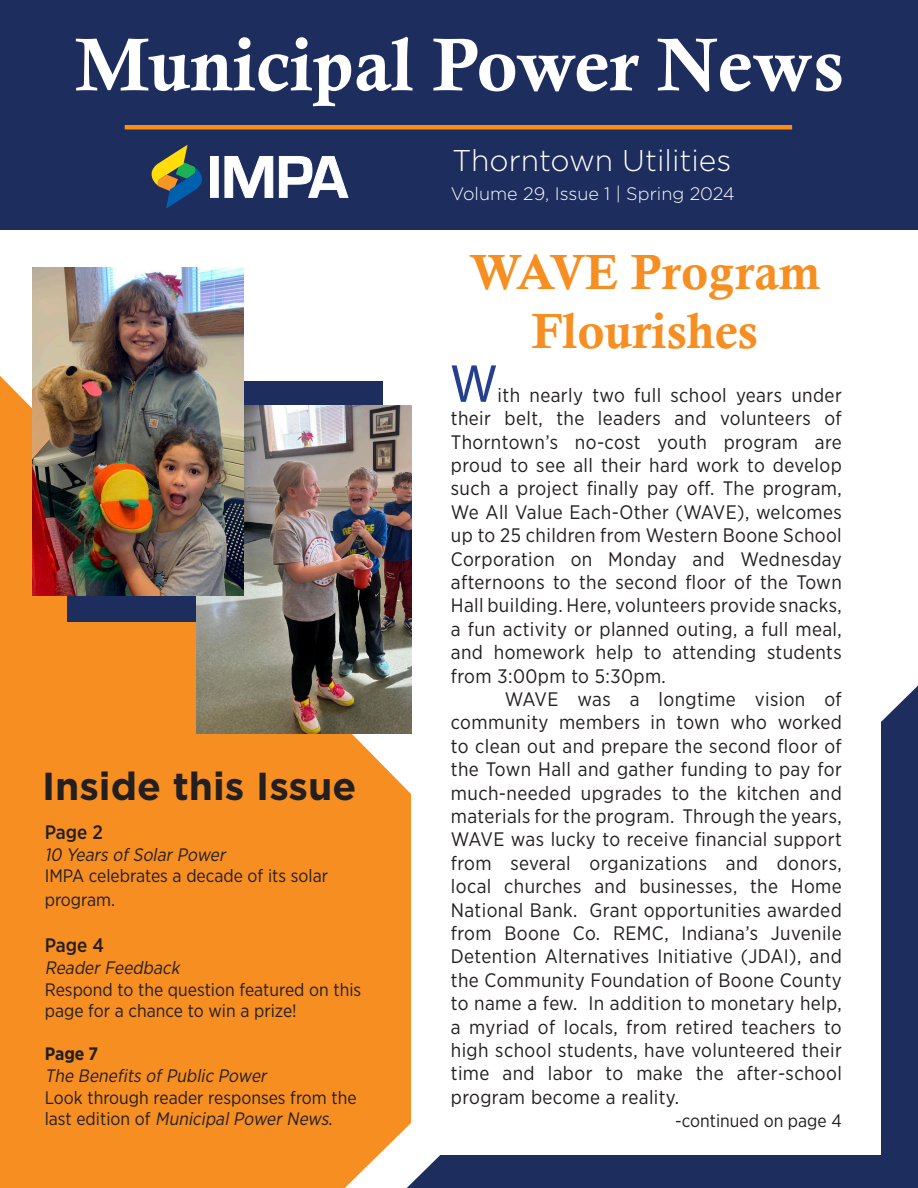
<style>
.page{position:relative;width:918px;height:1188px;background:#fff}
.page>*{position:absolute;margin:0;border:0;box-sizing:border-box;transform-origin:0 0}
.t1{font:75px "Calis MT Bol";color:#fff}
.t2{font:54px "Myriad Pro";color:#253f8e}
.t3{font:49.5px/59.4px "Calis MT Bol";color:#f68e21;text-align:center}
.t4{font:700 39px "Gotham";color:#231f20}
.t5{font:300 30px "Gotham";color:#fff}
.t6{font:19.5px/23.4px "Gotham Narrow";letter-spacing:.02em;color:#231f20;text-align:justify}
.t7{font:500 19.5px "Gotham Narrow";color:#231f20}
.t8{font:18px/21.6px "Gotham Narrow";color:#231f20}
.t9{font:italic 18px "Gotham Narrow";color:#231f20}
.t10{font:300 18px "Gotham";color:#fff}
.t11{font:700 18px "Gotham Narrow";color:#231f20}
.s1{font-style:italic}
</style>
<div class="page">
<div style="left:0;top:376px;width:412px;height:812px;background:#f68e21"></div>
<div style="left:0;top:0;width:918px;height:230px;background:#1d2d5e"></div>
<svg style="left:407px;top:686px;width:511px;height:502px;background:#2e3962"></svg>
<div style="left:411px;top:675px;width:470px;height:480px;background:#fff"></div>
<hr style="left:125px;top:125px;width:667px;height:4px;background:#ff8e16">
<div style="left:211px;top:156px;width:7px;height:41px;background:#fff"></div>
<div style="left:210px;top:156px;width:9px;height:42px;border:1px solid #fff"></div>
<svg style="left:224px;top:156px;width:125px;height:42px"></svg>
<svg style="left:151px;top:145px;width:51px;height:64px"></svg>
<div style="left:68px;top:381px;width:315px;height:241px;background:#1d2d5e"></div>
<img style="left:196px;top:406px;width:215px;height:328px">
<img style="left:32px;top:267px;width:211px;height:329px">
<p class="t1" style="left:75px;top:22px;width:770px">Municipal Power News</p>
<p class="t4" style="left:42px;top:764px;width:316px">Inside this Issue</p>
<p class="t7" style="left:45px;top:820px;width:60px">Page 2</p>
<p class="t9" style="left:45px;top:843px;width:186px">10 Years ofSolarPower</p>
<p class="t8" style="left:45px;top:864px;width:285px;line-height:23.4px">IMPA celebrates a decade of its solar program.</p>
<p class="t7" style="left:45px;top:933px;width:61px">Page 4</p>
<p class="t9" style="left:45px;top:957px;width:140px">ReaderFeedback</p>
<p class="t8" style="left:45px;top:978px;width:318px">Respond to the question featured on this page for a chance to win a prize!</p>
<p class="t11" style="left:45px;top:1043px;width:55px">Page 7</p>
<p class="t9" style="left:45px;top:1065px;width:227px">The Benefits ofPublic Power</p>
<p class="t8" style="left:45px;top:1086px;width:313px">Look through reader responses from the l a s t e d i t i o n o f <span class="s1">MunicipalPowerNews</span>.</p>
<p class="t5" style="left:452px;top:141px;width:281px">Thorntown Utilities</p>
<p class="t10" style="left:451px;top:182px;width:286px">Volume 29, Issue 1 | Spring 2024</p>
<p class="t3" style="left:470px;top:242px;width:352px">WAVE Program<br>Flourishes</p>
<p class="t2" style="left:451px;top:350px;width:47px">W</p>
<p class="t6" style="left:451px;top:383px;width:393px;text-indent:47px">ith nearly two full school years under their belt, the leaders and volunteers of Thorntown’s no-cost youth program are proud to see all their hard work to develop such a project finally pay off. The program, We All Value Each-Other (WAVE), welcomes up to 25 children from Western Boone School Corporation on Monday and Wednesday afternoons to the second floor of the Town Hall building. Here, volunteers provide snacks, a fun activity or planned outing, a full meal, and homework help to attending students from 3:00pm to 5:30pm.</p>
<p class="t6" style="left:451px;top:687px;width:393px;text-indent:54px">WAVE was a longtime vision of community members in town who worked to clean out and prepare the second floor of the Town Hall and gather funding to pay for much-needed upgrades to the kitchen and materials for the program. Through the years, WAVE was lucky to receive financial support from several organizations and donors, local churches and businesses, the Home National Bank. Grant opportunities awarded from Boone Co. REMC, Indiana’s Juvenile Detention Alternatives Initiative (JDAI), and the Community Foundation of Boone County to name a few. In addition to monetary help, a myriad of locals, from retired teachers to high school students, have volunteered their time and labor to make the after-school program become a reality.</p>
<p class="t8" style="left:675px;top:1109px;width:168px">-continued on page 4</p>
</div>
